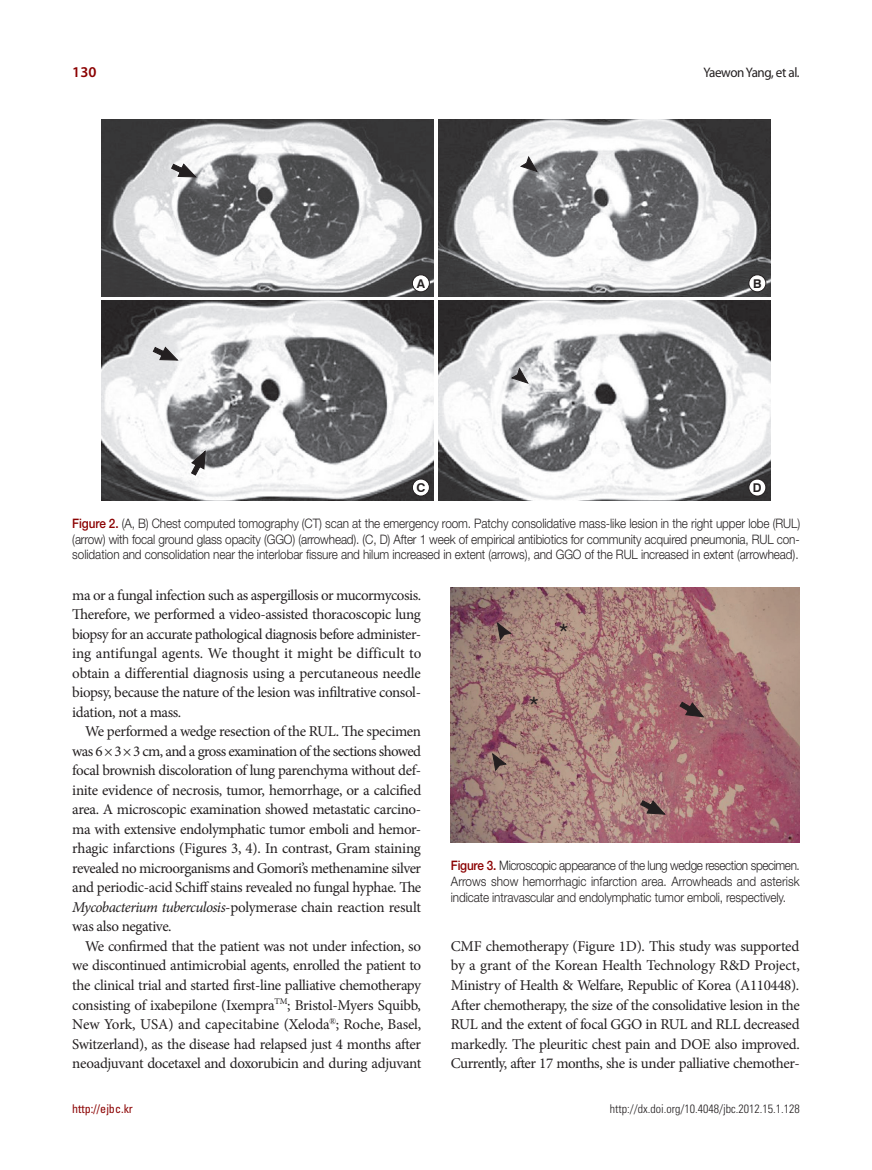
<style>
.page{position:relative;width:872px;height:1170px;background:#fff}
.page>*{position:absolute;margin:0;border:0;box-sizing:border-box;transform-origin:0 0}
.t1{font:condensed 25.5px "Helvetica Neue LT Std";color:#231f20}
.t2{font:15px/19.5px "Minion Pro";letter-spacing:-.03em;color:#231f20;text-align:justify}
.t3{font:600 15px "Myriad Pro";color:#8b0202}
.t4{font:13.8px "Myriad Pro";letter-spacing:-.03em;color:#231f20;scale:.95 1}
.t5{font:300 13.05px/15.6px "Helvetica Neue LT Std";letter-spacing:-.01em;color:#231f20;text-align:justify;scale:.9 1}
.t6{font:700 12.15px "Swiss 721 BT";color:#231f20}
.t7{font:300 condensed 12px "Univers LT Std";color:#231f20}
.t8{font:condensed 12px "Univers LT Std";color:#8b0202}
.s1{font-weight:500;color:#8b0202}
.s2{font-style:italic}
</style>
<div class="page">
<img style="left:102px;top:119px;width:332px;height:177px">
<div style="left:412px;top:275px;width:17px;height:17px;background:#fff;border-radius:50%"></div>
<div style="left:412px;top:274px;width:17px;height:18px;border:1px solid #231f20;border-radius:50%"></div>
<img style="left:438px;top:119px;width:332px;height:177px">
<div style="left:749px;top:275px;width:17px;height:17px;background:#fff;border-radius:50%"></div>
<div style="left:748px;top:274px;width:18px;height:18px;border:1px solid #231f20;border-radius:50%"></div>
<img style="left:438px;top:300px;width:332px;height:200px">
<img style="left:102px;top:300px;width:332px;height:200px">
<div style="left:749px;top:479px;width:17px;height:17px;background:#fff;border-radius:50%"></div>
<div style="left:748px;top:479px;width:18px;height:17px;border:1px solid #231f20;border-radius:50%"></div>
<div style="left:412px;top:479px;width:17px;height:17px;background:#fff;border-radius:50%"></div>
<div style="left:412px;top:479px;width:17px;height:17px;border:1px solid #231f20;border-radius:50%"></div>
<img style="left:451px;top:587px;width:348px;height:255px">
<svg style="left:170px;top:162px;width:27px;height:16px"></svg>
<svg style="left:678px;top:700px;width:26px;height:18px"></svg>
<svg style="left:639px;top:799px;width:27px;height:16px"></svg>
<svg style="left:152px;top:345px;width:27px;height:16px"></svg>
<svg style="left:190px;top:450px;width:17px;height:26px"></svg>
<svg style="left:519px;top:155px;width:19px;height:17px"></svg>
<svg style="left:510px;top:367px;width:19px;height:17px"></svg>
<svg style="left:496px;top:622px;width:16px;height:19px"></svg>
<svg style="left:492px;top:752px;width:15px;height:19px"></svg>
<p class="t3" style="left:72px;top:63px;width:26px">130</p>
<p class="t4" style="left:703px;top:64px;width:103px">Yaewon Yang, et al.</p>
<p class="t6" style="left:417px;top:276px;width:10px">A</p>
<p class="t6" style="left:753px;top:276px;width:10px">B</p>
<p class="t6" style="left:416px;top:480px;width:10px">C</p>
<p class="t6" style="left:753px;top:480px;width:10px">D</p>
<p class="t5" style="left:72px;top:515px;width:810px"><span class="s1">Figure 2.</span> (A, B) Chest computed tomography (CT) scan at the emergency room. Patchy consolidative mass-like lesion in the right upper lobe (RUL) (arrow) with focal ground glass opacity (GGO) (arrowhead). (C, D) After 1 week of empirical antibiotics for community acquired pneumonia, RUL con&shy;solidation and consolidation near the interlobar fissure and hilum increased in extent (arrows), and GGO of the RUL increased in extent (arrowhead).</p>
<p class="t2" style="left:72px;top:585px;width:350px">ma or a fungal infection such as aspergillosis or mucormycosis.<br>Therefore, we performed a video-assisted thoracoscopic lung biopsy for an accurate pathological diagnosis before administer&shy;ing antifungal agents. We thought it might be difficult to obtain a differential diagnosis using a percutaneous needle biopsy, because the nature of the lesion was infiltrative consol&shy;idation, not a mass.</p>
<p class="t2" style="left:72px;top:721px;width:350px;text-indent:13px">We performed a wedge resection of the RUL. The specimen was 6×3×3 cm, and a gross examination of the sections showed focal brownish discoloration of lung parenchyma without def&shy;inite evidence of necrosis, tumor, hemorrhage, or a calcified area. A microscopic examination showed metastatic carcino&shy;ma with extensive endolymphatic tumor emboli and hemor&shy;rhagic infarctions (Figures 3, 4). In contrast, Gram staining revealed no microorganisms and Gomori’s methenamine silver and periodic-acid Schiff stains revealed no fungal hyphae. The <span class="s2">Mycobacterium tuberculosis</span>-polymerase chain reaction result was also negative.</p>
<p class="t2" style="left:72px;top:936px;width:350px;text-indent:13px">We confirmed that the patient was not under infection, so we discontinued antimicrobial agents, enrolled the patient to the clinical trial and started first-line palliative chemotherapy consisting of ixabepilone (Ixempra<sup>TM</sup>; Bristol-Myers Squibb, New York, USA) and capecitabine (Xeloda<sup>®</sup>; Roche, Basel, Switzerland), as the disease had relapsed just 4 months after neoadjuvant docetaxel and doxorubicin and during adjuvant</p>
<p class="t2" style="left:451px;top:936px;width:350px">CMF chemotherapy (Figure 1D). This study was supported by a grant of the Korean Health Technology R&amp;D Project, Ministry of Health &amp; Welfare, Republic of Korea (A110448).<br>After chemotherapy, the size of the consolidative lesion in the RUL and the extent of focal GGO in RUL and RLL decreased markedly. The pleuritic chest pain and DOE also improved.<br>Currently, after 17 months, she is under palliative chemother-</p>
<h1 class="t1" style="left:559px;top:618px;width:10px">*</h1>
<h1 class="t1" style="left:529px;top:691px;width:10px">*</h1>
<p class="t5" style="left:451px;top:857px;width:389px"><span class="s1">Figure 3.</span> Microscopic appearance of the lung wedge resection specimen.<br>Arrows show hemorrhagic infarction area. Arrowheads and asterisk indicate intravascular and endolymphatic tumor emboli, respectively.</p>
<p class="t8" style="left:72px;top:1100px;width:62px">http://ejbc.kr</p>
<p class="t7" style="left:610px;top:1101px;width:191px">http://dx.doi.org/10.4048/jbc.2012.15.1.128</p>
</div>
